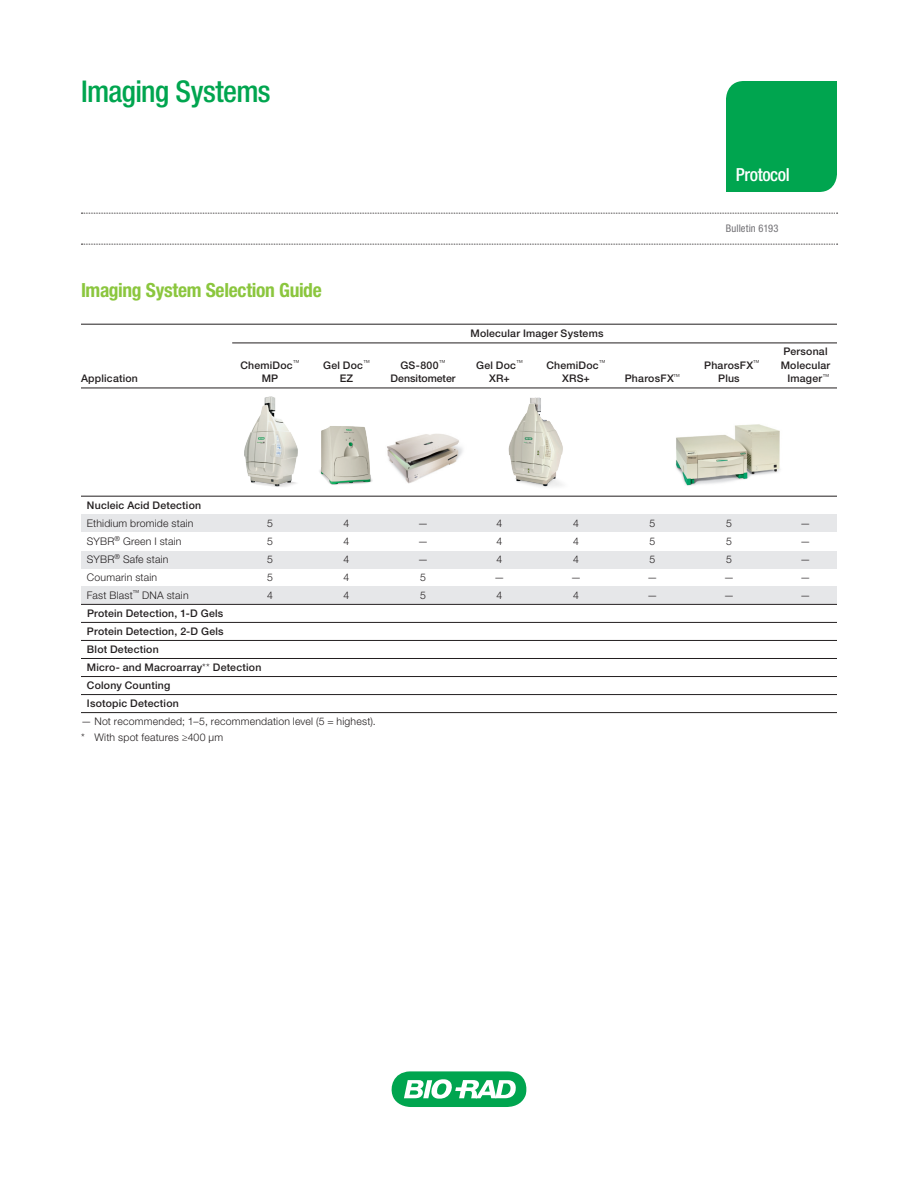
<style>
.page{position:relative;width:918px;height:1188px;background:#fff}
.page>*{position:absolute;margin:0;border:0;box-sizing:border-box;transform-origin:0 0}
._01_SOL_headline_1{font:500 condensed 30px "Helvetica Neue LT Std";letter-spacing:-.02em;color:#00a54f}
._04_SOL_title{font:700 condensed 19.5px "Helvetica Neue LT Std";letter-spacing:-.015em;color:#8bc63e}
._00_SOL_identifier{font:500 condensed 18px "Helvetica Neue LT Std";letter-spacing:-.02em;color:#fff}
._16_SOL_table_body{font:300 10.5px "Helvetica Neue LT Std";letter-spacing:.02em;color:#231f20}
._16_SOL_table_body-2{font:500 10.5px "Helvetica Neue LT Std";letter-spacing:.02em;color:#231f20}
._13_SOL_table_headin{font:500 10.5px "Helvetica Neue LT Std";letter-spacing:.02em;color:#231f20}
._13_SOL_table_headin-2{font:500 10.5px "Helvetica Neue LT Std";color:#231f20}
._03_SOL_bulletin_num{font:condensed 10.5px "Helvetica Neue LT Std";letter-spacing:.01em;color:#717074}
.s1{font-weight:300}
</style>
<div class="page">
<svg style="left:392px;top:1071px;width:134px;height:36px"></svg>
<div style="left:81px;top:514px;width:756px;height:18px;background:#e6e7e9"></div>
<div style="left:81px;top:551px;width:756px;height:17px;background:#e6e7e9"></div>
<div style="left:81px;top:587px;width:756px;height:17px;background:#e6e7e9"></div>
<hr style="left:81px;top:324px;width:756px;height:1px;background:#231f20">
<hr style="left:232px;top:343px;width:605px;height:1px;background:#231f20">
<hr style="left:81px;top:388px;width:756px;height:1px;background:#231f20">
<hr style="left:81px;top:496px;width:756px;height:1px;background:#231f20">
<hr style="left:81px;top:604px;width:756px;height:1px;background:#231f20">
<hr style="left:81px;top:622px;width:756px;height:1px;background:#231f20">
<hr style="left:81px;top:640px;width:756px;height:1px;background:#231f20">
<hr style="left:81px;top:658px;width:756px;height:1px;background:#231f20">
<hr style="left:81px;top:676px;width:756px;height:1px;background:#231f20">
<hr style="left:81px;top:694px;width:756px;height:1px;background:#231f20">
<hr style="left:81px;top:712px;width:756px;height:1px;background:#231f20">
<img style="left:387px;top:434px;width:76px;height:50px">
<img style="left:675px;top:424px;width:105px;height:62px">
<img style="left:244px;top:396px;width:54px;height:91px">
<img style="left:319px;top:426px;width:54px;height:59px">
<img style="left:508px;top:397px;width:55px;height:90px">
<svg style="left:81px;top:213px;width:757px;height:1px"></svg>
<svg style="left:81px;top:244px;width:757px;height:1px"></svg>
<div style="left:726px;top:81px;width:111px;height:111px;background:#00a54f"></div>
<p class="_01_SOL_headline_1" style="left:81px;top:74px;width:191px">Imaging Systems</p>
<p class="_04_SOL_title" style="left:81px;top:279px;width:242px">Imaging System Selection Guide</p>
<p class="_13_SOL_table_headin" style="left:470px;top:327px;width:135px">Molecular Imager Systems</p>
<p class="_00_SOL_identifier" style="left:736px;top:164px;width:56px">Protocol</p>
<p class="_03_SOL_bulletin_num" style="left:726px;top:223px;width:54px">Bulletin 6193</p>
<p class="_13_SOL_table_headin" style="left:783px;top:345px;width:46px">Personal</p>
<p class="_13_SOL_table_headin" style="left:240px;top:359px;width:61px">ChemiDoc<sup>™</sup></p>
<p class="_13_SOL_table_headin" style="left:323px;top:359px;width:48px">Gel Doc<sup>™</sup></p>
<p class="_13_SOL_table_headin" style="left:400px;top:359px;width:47px">GS-800<sup>™</sup></p>
<p class="_13_SOL_table_headin" style="left:476px;top:359px;width:48px">Gel Doc<sup>™</sup></p>
<p class="_13_SOL_table_headin" style="left:546px;top:359px;width:61px">ChemiDoc<sup>™</sup></p>
<p class="_13_SOL_table_headin" style="left:704px;top:359px;width:57px">PharosFX<sup>™</sup></p>
<p class="_13_SOL_table_headin" style="left:781px;top:359px;width:51px">Molecular</p>
<p class="_13_SOL_table_headin" style="left:81px;top:372px;width:58px">Application</p>
<p class="_13_SOL_table_headin" style="left:262px;top:372px;width:18px">MP</p>
<p class="_13_SOL_table_headin" style="left:340px;top:372px;width:15px">EZ</p>
<p class="_13_SOL_table_headin-2" style="left:391px;top:372px;width:66px">Densitometer</p>
<p class="_13_SOL_table_headin" style="left:489px;top:372px;width:22px">XR+</p>
<p class="_13_SOL_table_headin" style="left:562px;top:372px;width:29px">XRS+</p>
<p class="_13_SOL_table_headin" style="left:625px;top:372px;width:57px">PharosFX<sup>™</sup></p>
<p class="_13_SOL_table_headin" style="left:718px;top:372px;width:23px">Plus</p>
<p class="_13_SOL_table_headin" style="left:787px;top:372px;width:43px">Imager<sup>™</sup></p>
<p class="_16_SOL_table_body-2" style="left:87px;top:499px;width:116px">Nucleic Acid Detection</p>
<p class="_16_SOL_table_body" style="left:87px;top:516px;width:108px">Ethidium bromide stain</p>
<p class="_16_SOL_table_body" style="left:267px;top:516px;width:7px">5</p>
<p class="_16_SOL_table_body" style="left:344px;top:516px;width:7px">4</p>
<p class="_16_SOL_table_body" style="left:418px;top:516px;width:12px">—</p>
<p class="_16_SOL_table_body" style="left:497px;top:516px;width:7px">4</p>
<p class="_16_SOL_table_body" style="left:573px;top:516px;width:7px">4</p>
<p class="_16_SOL_table_body" style="left:650px;top:516px;width:7px">5</p>
<p class="_16_SOL_table_body" style="left:726px;top:516px;width:7px">5</p>
<p class="_16_SOL_table_body" style="left:800px;top:516px;width:12px">—</p>
<p class="_16_SOL_table_body" style="left:87px;top:535px;width:96px">SYBR<sup>®</sup> Green I stain</p>
<p class="_16_SOL_table_body" style="left:267px;top:535px;width:7px">5</p>
<p class="_16_SOL_table_body" style="left:344px;top:535px;width:7px">4</p>
<p class="_16_SOL_table_body" style="left:418px;top:535px;width:12px">—</p>
<p class="_16_SOL_table_body" style="left:497px;top:535px;width:7px">4</p>
<p class="_16_SOL_table_body" style="left:573px;top:535px;width:7px">4</p>
<p class="_16_SOL_table_body" style="left:650px;top:535px;width:7px">5</p>
<p class="_16_SOL_table_body" style="left:726px;top:535px;width:7px">5</p>
<p class="_16_SOL_table_body" style="left:800px;top:535px;width:12px">—</p>
<p class="_16_SOL_table_body" style="left:87px;top:553px;width:83px">SYBR<sup>®</sup> Safe stain</p>
<p class="_16_SOL_table_body" style="left:267px;top:553px;width:7px">5</p>
<p class="_16_SOL_table_body" style="left:344px;top:553px;width:7px">4</p>
<p class="_16_SOL_table_body" style="left:418px;top:553px;width:12px">—</p>
<p class="_16_SOL_table_body" style="left:497px;top:553px;width:7px">4</p>
<p class="_16_SOL_table_body" style="left:573px;top:553px;width:7px">4</p>
<p class="_16_SOL_table_body" style="left:650px;top:553px;width:7px">5</p>
<p class="_16_SOL_table_body" style="left:726px;top:553px;width:7px">5</p>
<p class="_16_SOL_table_body" style="left:800px;top:553px;width:12px">—</p>
<p class="_16_SOL_table_body" style="left:87px;top:571px;width:72px">Coumarin stain</p>
<p class="_16_SOL_table_body" style="left:267px;top:571px;width:7px">5</p>
<p class="_16_SOL_table_body" style="left:344px;top:571px;width:7px">4</p>
<p class="_16_SOL_table_body" style="left:420px;top:571px;width:7px">5</p>
<p class="_16_SOL_table_body" style="left:494px;top:571px;width:12px">—</p>
<p class="_16_SOL_table_body" style="left:571px;top:571px;width:12px">—</p>
<p class="_16_SOL_table_body" style="left:647px;top:571px;width:12px">—</p>
<p class="_16_SOL_table_body" style="left:724px;top:571px;width:12px">—</p>
<p class="_16_SOL_table_body" style="left:800px;top:571px;width:12px">—</p>
<p class="_16_SOL_table_body" style="left:87px;top:589px;width:103px">Fast Blast<sup>™</sup> DNA stain</p>
<p class="_16_SOL_table_body" style="left:267px;top:589px;width:7px">4</p>
<p class="_16_SOL_table_body" style="left:344px;top:589px;width:7px">4</p>
<p class="_16_SOL_table_body" style="left:420px;top:589px;width:7px">5</p>
<p class="_16_SOL_table_body" style="left:497px;top:589px;width:7px">4</p>
<p class="_16_SOL_table_body" style="left:573px;top:589px;width:7px">4</p>
<p class="_16_SOL_table_body" style="left:647px;top:589px;width:12px">—</p>
<p class="_16_SOL_table_body" style="left:724px;top:589px;width:12px">—</p>
<p class="_16_SOL_table_body" style="left:800px;top:589px;width:12px">—</p>
<p class="_16_SOL_table_body-2" style="left:87px;top:607px;width:138px">Protein Detection, 1-D Gels</p>
<p class="_16_SOL_table_body-2" style="left:87px;top:625px;width:138px">Protein Detection, 2-D Gels</p>
<p class="_16_SOL_table_body-2" style="left:87px;top:643px;width:73px">Blot Detection</p>
<p class="_16_SOL_table_body-2" style="left:87px;top:661px;width:176px">Micro- and Macroarray<span class="s1">**</span> Detection</p>
<p class="_16_SOL_table_body-2" style="left:87px;top:679px;width:85px">Colony Counting</p>
<p class="_16_SOL_table_body-2" style="left:87px;top:697px;width:93px">Isotopic Detection</p>
<p class="_16_SOL_table_body" style="left:81px;top:715px;width:296px">— Not recommended; 1–5, recommendation level (5 = highest).</p>
<p class="_16_SOL_table_body" style="left:81px;top:731px;width:144px">* With spot features ≥400 µm</p>
</div>
